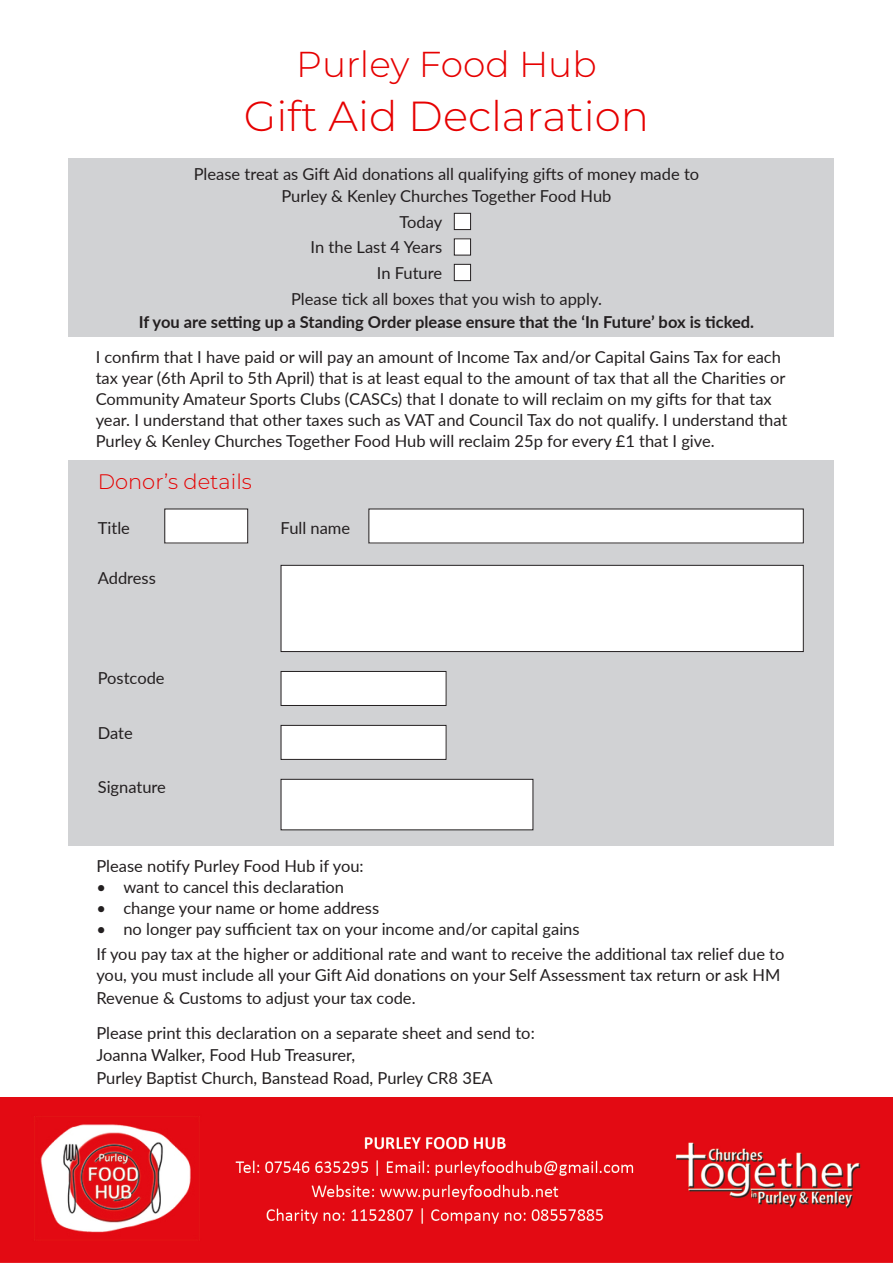
<style>
.page{position:relative;width:893px;height:1263px;background:#fff}
.page>*{position:absolute;margin:0;border:0;box-sizing:border-box;transform-origin:0 0}
.t1{font:300 42px "Montserrat";color:#e60000}
.t2{font:300 36px "Montserrat";color:#e60000}
.t3{font:300 21px "Montserrat";color:#e60000}
.t4{font:16.5px/21px "Lato";color:#231f20}
.t5{font:700 16.5px/22.5px "Lato";color:#231f20;text-align:center}
.s1{font-weight:400}
</style>
<div class="page">
<img style="left:0;top:1097px;width:893px;height:166px">
<div style="left:68px;top:158px;width:765px;height:178px;background:#d1d2d4"></div>
<div style="left:454px;top:213px;width:17px;height:17px;background:#fff"></div>
<div style="left:454px;top:213px;width:17px;height:17px;border:1px solid #231f20"></div>
<div style="left:454px;top:239px;width:17px;height:16px;background:#fff"></div>
<div style="left:454px;top:238px;width:17px;height:17px;border:1px solid #231f20"></div>
<div style="left:454px;top:264px;width:17px;height:17px;background:#fff"></div>
<div style="left:454px;top:264px;width:17px;height:17px;border:1px solid #231f20"></div>
<div style="left:68px;top:460px;width:765px;height:385px;background:#d1d2d4"></div>
<div style="left:369px;top:509px;width:434px;height:34px;background:#fff"></div>
<div style="left:165px;top:509px;width:83px;height:34px;background:#fff"></div>
<div style="left:164px;top:509px;width:84px;height:34px;border:1px solid #231f20"></div>
<div style="left:281px;top:565px;width:522px;height:86px;background:#fff"></div>
<div style="left:281px;top:565px;width:523px;height:87px;border:1px solid #231f20"></div>
<div style="left:281px;top:671px;width:165px;height:34px;background:#fff"></div>
<div style="left:281px;top:671px;width:165px;height:35px;border:1px solid #231f20"></div>
<div style="left:281px;top:725px;width:165px;height:34px;background:#fff"></div>
<div style="left:281px;top:725px;width:165px;height:35px;border:1px solid #231f20"></div>
<div style="left:281px;top:779px;width:252px;height:51px;background:#fff"></div>
<div style="left:281px;top:779px;width:252px;height:51px;border:1px solid #231f20"></div>
<p class="t2" style="left:296px;top:40px;width:302px">Purley Food Hub</p>
<p class="t1" style="left:244px;top:88px;width:407px">Gift Aid Declaration</p>
<p class="t4" style="left:194px;top:162px;width:507px;line-height:22.5px;text-align:center">Please treat as Gift Aid donations all qualifying gifts of money made to<br>Purley &amp; Kenley Churches Together Food Hub</p>
<p class="t4" style="left:399px;top:210px;width:44px">Today</p>
<p class="t4" style="left:311px;top:236px;width:133px">In the Last 4 Years</p>
<p class="t4" style="left:377px;top:261px;width:67px">In Future</p>
<p class="t5" style="left:139px;top:287px;width:617px"><span class="s1">Please tick all boxes that you wish to apply.<br></span>If you are setting up a Standing Order please ensure that the ‘In Future’ box is ticked.</p>
<p class="t4" style="left:96px;top:345px;width:693px">I confirm that I have paid or will pay an amount of Income Tax and/or Capital Gains Tax for each tax year (6th April to 5th April) that is at least equal to the amount of tax that all the Charities or Community Amateur Sports Clubs (CASCs) that I donate to will reclaim on my gifts for that tax year. I understand that other taxes such as VAT and Council Tax do not qualify. I understand that Purley &amp; Kenley Churches Together Food Hub will reclaim 25p for every £1 that I give.</p>
<p class="t3" style="left:98px;top:467px;width:156px">Donor’s details</p>
<p class="t4" style="left:98px;top:517px;width:34px">Title</p>
<p class="t4" style="left:281px;top:517px;width:71px">Full name</p>
<p class="t4" style="left:98px;top:567px;width:60px">Address</p>
<p class="t4" style="left:98px;top:667px;width:68px">Postcode</p>
<p class="t4" style="left:98px;top:721px;width:37px">Date</p>
<p class="t4" style="left:98px;top:776px;width:70px">Signature</p>
<p class="t4" style="left:96px;top:855px;width:269px">Please notify Purley Food Hub if you:</p>
<p class="t4" style="left:96px;top:876px;width:249px">• want to cancel this declaration</p>
<p class="t4" style="left:96px;top:897px;width:284px">• change your name or home address</p>
<p class="t4" style="left:96px;top:918px;width:485px">• no longer pay sufficient tax on your income and/or capital gains</p>
<p class="t4" style="left:96px;top:943px;width:690px">If you pay tax at the higher or additional rate and want to receive the additional tax relief due to you, you must include all your Gift Aid donations on your Self Assessment tax return or ask HM</p>
<p class="t4" style="left:96px;top:986px;width:321px">Revenue &amp; Customs to adjust your tax code.</p>
<p class="t4" style="left:96px;top:1022px;width:440px">Please print this declaration on a separate sheet and send to:</p>
<p class="t4" style="left:96px;top:1044px;width:260px">Joanna Walker, Food Hub Treasurer,</p>
<p class="t4" style="left:96px;top:1067px;width:398px">Purley Baptist Church, Banstead Road, Purley CR8 3EA</p>
</div>
